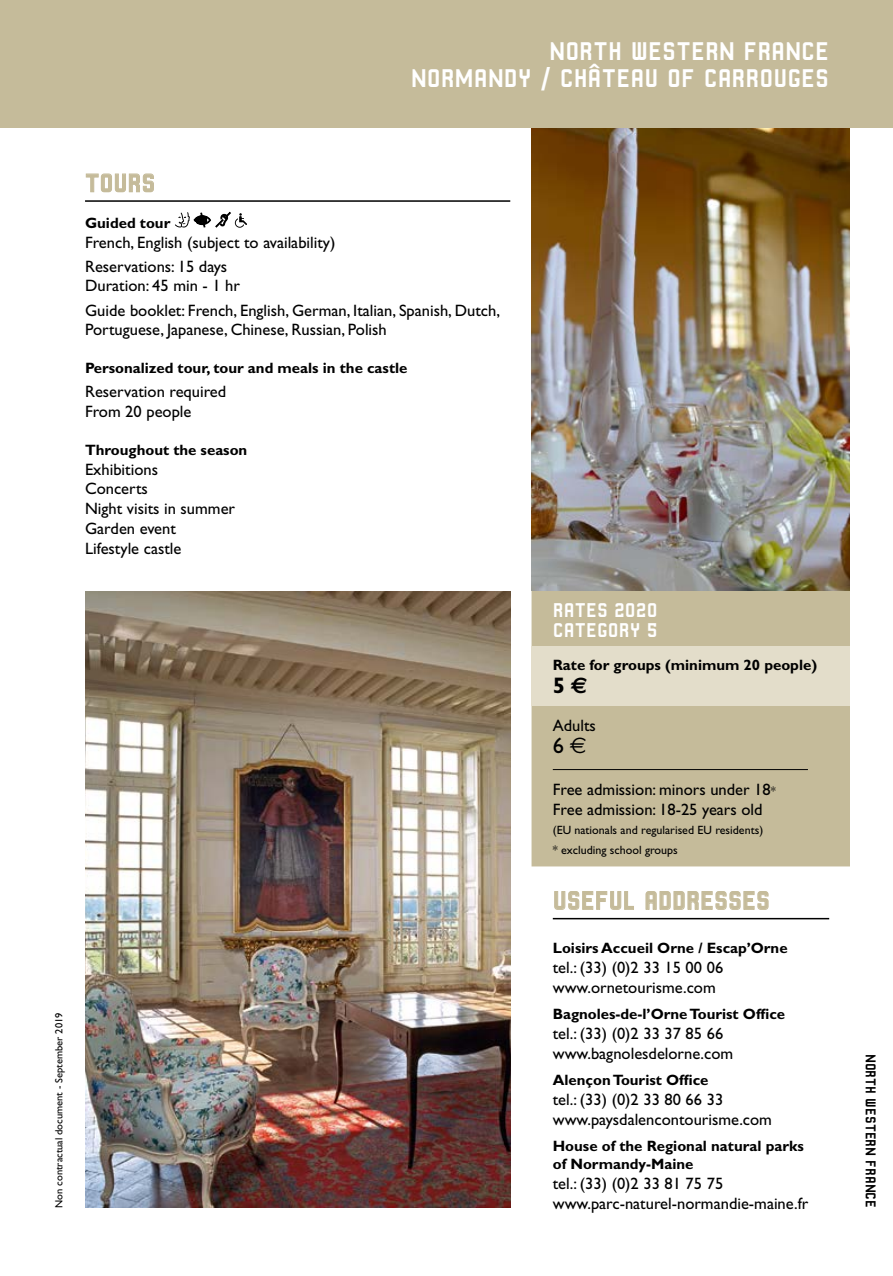
<style>
.page{position:relative;width:893px;height:1276px;background:#fff}
.page>*{position:absolute;margin:0;border:0;box-sizing:border-box;transform-origin:0 0}
.t1{font:27px/27px "Robust CMN";color:#fff;text-align:right}
.t2{font:27px "Robust CMN";color:#c5bb9a}
.t3{font:700 22.5px "Gill Sans";color:#000}
.t4{font:22.5px "Gill Sans";color:#000}
.t5{font:21px/19.5px "Robust CMN";color:#fff}
.t6{font:16.5px/19.8px "Gill Sans";color:#000}
.t7{font:700 15px/18px "Gill Sans";color:#000}
.t8{font:15px "Robust CMN";color:#000}
.t9{font:12px/19.2px "Gill Sans";color:#000}
.t10{font:10.5px "Gill Sans";color:#000}
.s1{font-family:"Euro Sans"}
.s2{font-size:12px}
</style>
<div class="page">
<img style="left:85px;top:591px;width:425px;height:617px">
<hr style="left:85px;top:200px;width:425px;height:2px;background:#000">
<svg style="left:85px;top:173px;width:69px;height:20px"></svg>
<svg style="left:175px;top:212px;width:72px;height:16px"></svg>
<div style="left:531px;top:591px;width:319px;height:275px;background:#c5bb9a"></div>
<div style="left:531px;top:646px;width:341px;height:59px;background:#e3ddca"></div>
<img style="left:531px;top:128px;width:319px;height:463px">
<hr style="left:553px;top:769px;width:255px;height:1px;background:#000">
<hr style="left:553px;top:918px;width:276px;height:1px;background:#000">
<svg style="left:554px;top:891px;width:80px;height:19px"></svg>
<svg style="left:645px;top:891px;width:124px;height:19px"></svg>
<div style="left:850px;top:128px;width:43px;height:1148px;background:#fff"></div>
<div style="left:0;top:0;width:893px;height:128px;background:#c5bb9a"></div>
<h1 class="t1" style="left:411px;top:37px;width:420px">NORTH WESTERN FRANCE<br>NORMANDY / CHÂTEAU OF CARROUGES</h1>
<h1 class="t2" style="left:85px;top:168px;width:72px">TOURS</h1>
<p class="t7" style="left:85px;top:214px;width:87px">Guided tour</p>
<p class="t6" style="left:85px;top:230px;width:252px;line-height:24px">French, English (subject to availability)<br>Reservations: 15 days</p>
<p class="t6" style="left:85px;top:274px;width:417px;line-height:24px">Duration: 45 min - 1 hr<br>Guide booklet: French, English, German, Italian, Spanish, Dutch,</p>
<p class="t6" style="left:85px;top:320px;width:303px">Portuguese, Japanese, Chinese, Russian, Polish</p>
<p class="t7" style="left:85px;top:359px;width:324px">Personalized tour, tour and meals in the castle</p>
<p class="t6" style="left:85px;top:382px;width:143px">Reservation required<br>From 20 people</p>
<p class="t7" style="left:85px;top:441px;width:164px">Throughout the season</p>
<p class="t6" style="left:85px;top:459px;width:152px">Exhibitions<br>Concerts<br>Night visits in summer<br>Garden event<br>Lifestyle castle</p>
<p class="t10" style="left:53px;top:1208px;width:197px;rotate:-90deg">Non contractual document - September 2019</p>
<p class="t5" style="left:553px;top:600px;width:106px">RATES 2020<br>CATEGORY 5</p>
<p class="t7" style="left:553px;top:656px;width:266px">Rate for groups (minimum 20 people)</p>
<h2 class="t3" style="left:553px;top:672px;width:36px">5<span class="s1">€</span></h2>
<p class="t6" style="left:553px;top:715px;width:45px">Adults</p>
<h2 class="t4" style="left:553px;top:732px;width:35px">6 <span class="s1">€</span></h2>
<p class="t6" style="left:553px;top:780px;width:224px">Free admission: minors under 18<span class="s2">*<br></span>Free admission: 18-25 years old</p>
<p class="t9" style="left:553px;top:821px;width:212px">(EU nationals and regularised EU residents) * excluding school groups</p>
<h1 class="t2" style="left:553px;top:885px;width:219px">USEFUL ADDRESSES</h1>
<p class="t7" style="left:553px;top:939px;width:236px">Loisirs Accueil Orne / Escap’Orne</p>
<p class="t6" style="left:553px;top:957px;width:172px">tel.: (33) (0)2 33 15 00 06 www.ornetourisme.com</p>
<p class="t7" style="left:553px;top:1005px;width:234px">Bagnoles-de-l’Orne Tourist Office</p>
<p class="t6" style="left:553px;top:1023px;width:182px">tel.: (33) (0)2 33 37 85 66 www.bagnolesdelorne.com</p>
<p class="t7" style="left:553px;top:1071px;width:157px">Alençon Tourist Office</p>
<p class="t6" style="left:553px;top:1089px;width:221px">tel.: (33) (0)2 33 80 66 33 www.paysdalencontourisme.com</p>
<p class="t7" style="left:553px;top:1137px;width:252px">House of the Regional natural parks of Normandy-Maine</p>
<p class="t6" style="left:553px;top:1173px;width:257px">tel.: (33) (0)2 33 81 75 75 www.parc-naturel-normandie-maine.fr</p>
<p class="t8" style="left:879px;top:1054px;width:155px;rotate:90deg">NORTH WESTERN FRANCE</p>
</div>
